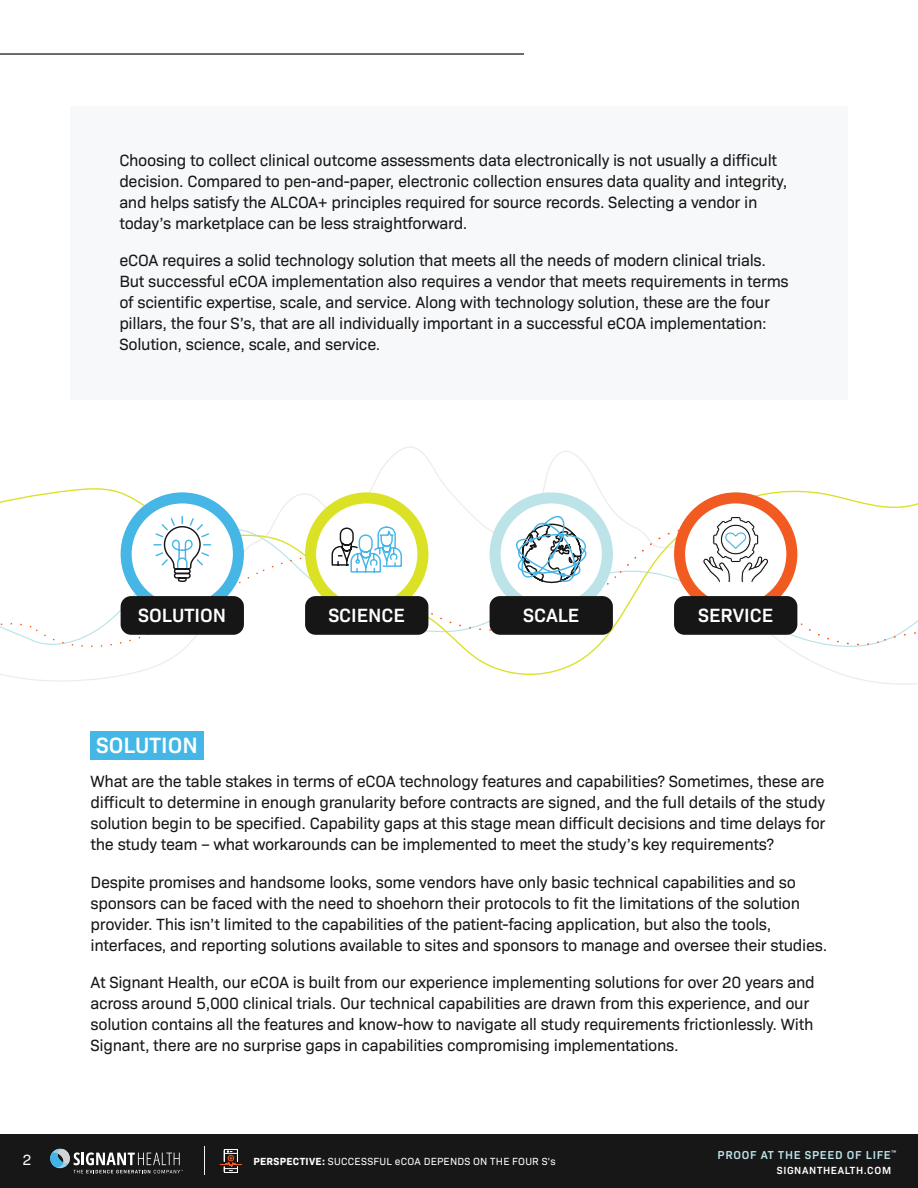
<style>
.page{position:relative;width:918px;height:1188px;background:#fff}
.page>*{position:absolute;margin:0;border:0;box-sizing:border-box;transform-origin:0 0}
.t1{font:600 22.5px "Bio Sans";color:#fff}
.t2{font:600 19.5px "Bio Sans";color:#fff}
.t3{font:16.5px/21px "Bio Sans";letter-spacing:-.02em;color:#181717}
.t4{font:15px "Bio Sans";color:#fff}
.t5{font:600 11.7px "Bio Sans";letter-spacing:.06em;color:#bde4ea}
.t6{font:10.5px "Bio Sans";letter-spacing:.025em;color:#fff}
.t7{font:600 10.5px "Bio Sans";letter-spacing:.06em;color:#fff}
.s1{font-weight:700}
</style>
<div class="page">
<div style="left:0;top:1134px;width:918px;height:54px;background:#181717"></div>
<svg style="left:50px;top:1149px;width:133px;height:24px"></svg>
<svg style="left:204px;top:1147px;width:1px;height:28px"></svg>
<svg style="left:220px;top:1149px;width:22px;height:24px"></svg>
<div style="left:70px;top:106px;width:778px;height:294px;background:#f7f8f9"></div>
<div style="left:91px;top:731px;width:113px;height:28px;background:#44b7e7"></div>
<svg style="left:0;top:483px;width:918px;height:199px"></svg>
<div style="left:490px;top:492px;width:123px;height:124px;background:#bce3e8;border-radius:50%"></div>
<div style="left:501px;top:503px;width:101px;height:102px;background:#fff;border-radius:50%"></div>
<div style="left:305px;top:492px;width:123px;height:124px;background:#dbe124;border-radius:50%"></div>
<div style="left:316px;top:503px;width:101px;height:102px;background:#fff;border-radius:50%"></div>
<div style="left:121px;top:492px;width:123px;height:124px;background:#45b6e6;border-radius:50%"></div>
<div style="left:132px;top:503px;width:101px;height:102px;background:#fff;border-radius:50%"></div>
<div style="left:674px;top:492px;width:123px;height:124px;background:#f15a21;border-radius:50%"></div>
<div style="left:685px;top:503px;width:101px;height:102px;background:#fff;border-radius:50%"></div>
<svg style="left:0;top:516px;width:918px;height:135px"></svg>
<hr style="left:0;top:53px;width:524px;height:2px;background:#3d3d3d">
<p class="t3" style="left:119px;top:148px;width:669px">Choosing to collect clinical outcome assessments data electronically is not usually a difficult decision. Compared to pen-and-paper, electronic collection ensures data quality and integrity, and helps satisfy the ALCOA+ principles required for source records. Selecting a vendor in today’s marketplace can be less straightforward.</p>
<p class="t3" style="left:119px;top:249px;width:671px">eCOA requires a solid technology solution that meets all the needs of modern clinical trials.<br>But successful eCOA implementation also requires a vendor that meets requirements in terms of scientific expertise, scale, and service. Along with technology solution, these are the four pillars, the four S’s, that are all individually important in a successful eCOA implementation:<br>Solution, science, scale, and service.</p>
<p class="t2" style="left:138px;top:601px;width:89px">SOLUTION</p>
<p class="t2" style="left:328px;top:601px;width:78px">SCIENCE</p>
<p class="t2" style="left:523px;top:601px;width:58px">SCALE</p>
<p class="t2" style="left:698px;top:601px;width:76px">SERVICE</p>
<h1 class="t1" style="left:96px;top:728px;width:103px">SOLUTION</h1>
<p class="t3" style="left:91px;top:770px;width:736px;text-align:justify">What are the table stakes in terms of eCOA technology features and capabilities? Sometimes, these are difficult to determine in enough granularity before contracts are signed, and the full details of the study solution begin to be specified. Capability gaps at this stage mean difficult decisions and time delays for the study team – what workarounds can be implemented to meet the study’s key requirements?</p>
<p class="t3" style="left:91px;top:870px;width:738px">Despite promises and handsome looks, some vendors have only basic technical capabilities and so sponsors can be faced with the need to shoehorn their protocols to fit the limitations of the solution provider. This isn’t limited to the capabilities of the patient-facing application, but also the tools, interfaces, and reporting solutions available to sites and sponsors to manage and oversee their studies.</p>
<p class="t3" style="left:91px;top:971px;width:726px">At Signant Health, our eCOA is built from our experience implementing solutions for over 20 years and across around 5,000 clinical trials. Our technical capabilities are drawn from this experience, and our solution contains all the features and know-how to navigate all study requirements frictionlessly. With Signant, there are no surprise gaps in capabilities compromising implementations.</p>
<p class="t4" style="left:22px;top:1149px;width:11px">2</p>
<p class="t6" style="left:254px;top:1154px;width:303px"><span class="s1">PERSPECTIVE:</span> SUCCESSFUL eCOA DEPENDS ON THE FOUR S's</p>
<p class="t5" style="left:718px;top:1146px;width:180px">PROOF AT THE SPEED OF LIFE<sup>™</sup></p>
<p class="t7" style="left:777px;top:1162px;width:116px">SIGNANTHEALTH.COM</p>
</div>
